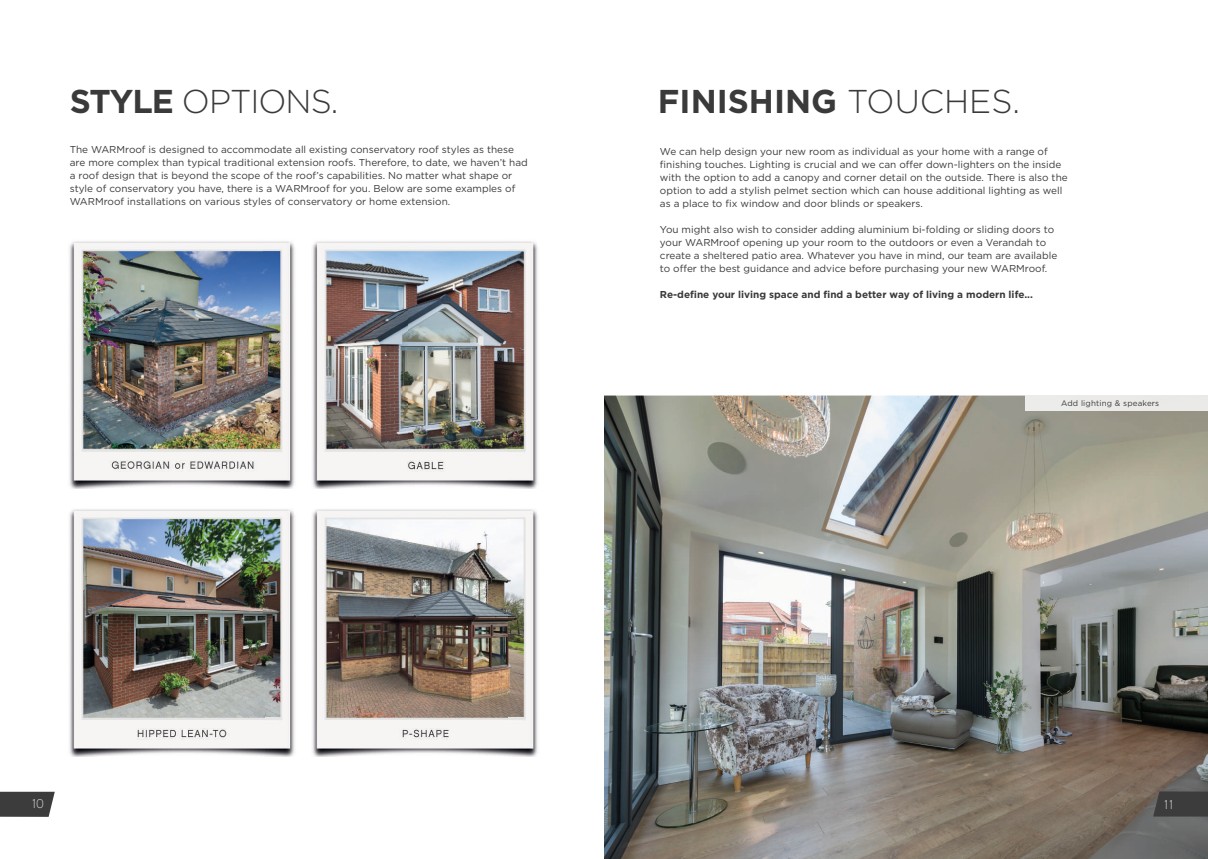
<style>
.page{position:relative;width:1208px;height:859px;background:#fff}
.page>*{position:absolute;margin:0;border:0;box-sizing:border-box;transform-origin:0 0}
.t1{font:700 33px "Gotham";color:#3a3a3a}
.t2{font:300 33px "Gotham";letter-spacing:-.03em;color:#3a3a3a}
.t3{font:13px "Chalet Paris Nineteen Eighty";color:#fff}
.t4{font:10px/13px "Gotham";color:#3a3a3a}
.t5{font:700 10px "Gotham";color:#3a3a3a}
.t6{font:8px "Gotham";letter-spacing:.02em;color:#3a3a3a}
.s1{font-weight:700}
.s2{font-weight:300}
</style>
<div class="page">
<img style="left:604px;top:396px;width:604px;height:463px">
<img style="left:69px;top:241px;width:226px;height:247px">
<img style="left:69px;top:509px;width:226px;height:247px">
<img style="left:312px;top:241px;width:226px;height:247px">
<img style="left:312px;top:509px;width:226px;height:247px">
<svg style="left:0;top:792px;width:55px;height:25px"></svg>
<svg style="left:1153px;top:791px;width:55px;height:25px"></svg>
<div style="left:1026px;top:396px;width:182px;height:14px;background:#ebeae8"></div>
<h1 class="t2" style="left:70px;top:80px;width:270px"><span class="s1">STYLE</span> OPTIONS.</h1>
<p class="t4" style="left:70px;top:143px;width:459px">The WARMroof is designed to accommodate all existing conservatory roof styles as these are more complex than typical traditional extension roofs. Therefore, to date, we haven’t had a roof design that is beyond the scope of the roof’s capabilities. No matter what shape or style of conservatory you have, there is a WARMroof for you. Below are some examples of WARMroof installations on various styles of conservatory or home extension.</p>
<h1 class="t1" style="left:658px;top:79px;width:363px">FINISHING <span class="s2">TOUCHES.</span></h1>
<p class="t4" style="left:660px;top:145px;width:409px">We can help design your new room as individual as your home with a range of finishing touches. Lighting is crucial and we can offer down-lighters on the inside with the option to add a canopy and corner detail on the outside. There is also the option to add a stylish pelmet section which can house additional lighting as well as a place to fix window and door blinds or speakers.</p>
<p class="t4" style="left:660px;top:223px;width:399px">You might also wish to consider adding aluminium bi-folding or sliding doors to your WARMroof opening up your room to the outdoors or even a Verandah to create a sheltered patio area. Whatever you have in mind, our team are available to offer the best guidance and advice before purchasing your new WARMroof.</p>
<p class="t5" style="left:660px;top:288px;width:374px">Re-define your living space and find a better way of living a modern life...</p>
<p class="t6" style="left:1061px;top:398px;width:100px">Add lighting &amp; speakers</p>
<h2 class="t3" style="left:32px;top:796px;width:13px">10</h2>
<h2 class="t3" style="left:1164px;top:797px;width:10px">11</h2>
</div>
